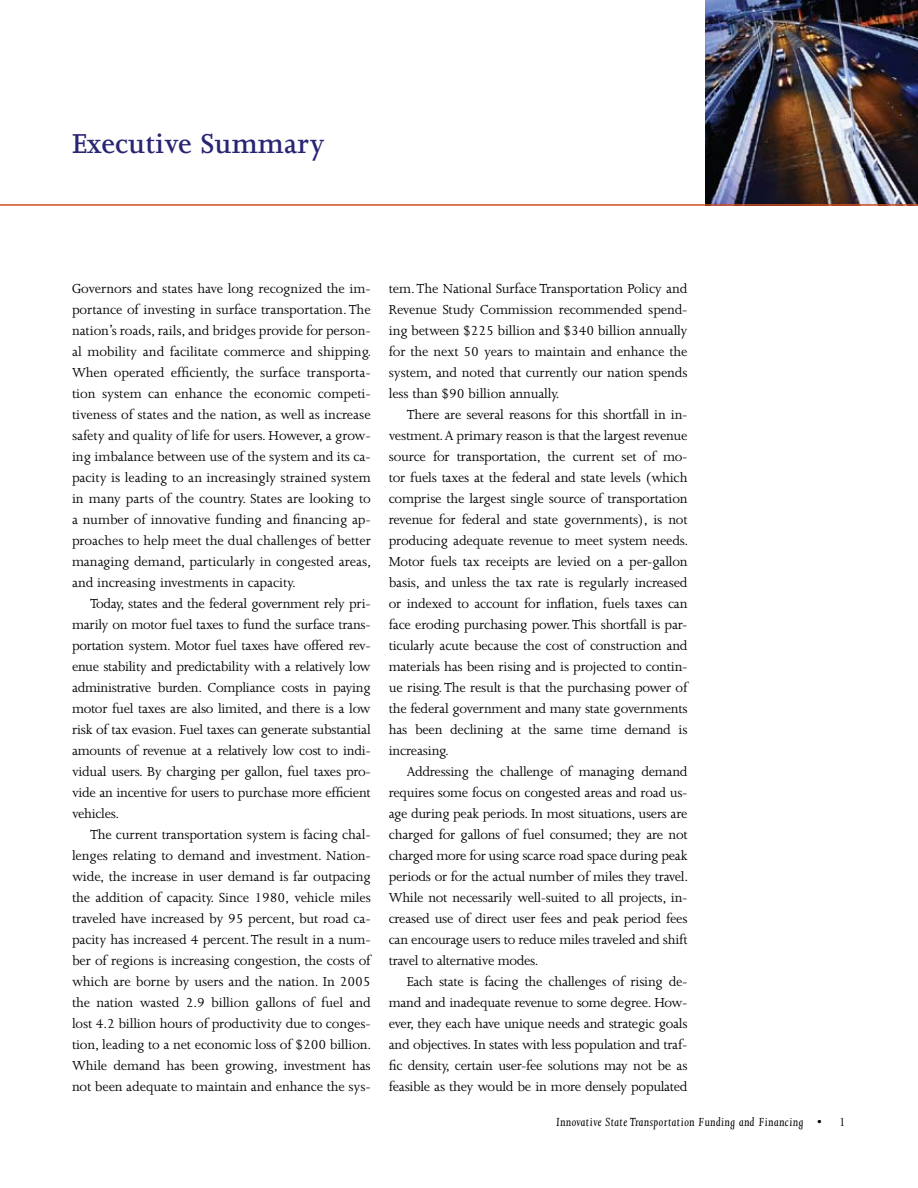
<style>
.page{position:relative;width:918px;height:1188px;background:#fff}
.page>*{position:absolute;margin:0;border:0;box-sizing:border-box;transform-origin:0 0}
.t1{font:600 31.5px "Joanna";color:#282572}
.t2{font:15px/21px "Joanna";letter-spacing:-.015em;color:#000;text-align:justify}
.t3{font:italic 13.5px "Joanna";letter-spacing:.03em;color:#000}
.t4{font:13.5px "Joanna";color:#000}
.s1{font-style:normal}
</style>
<div class="page">
<img style="left:706px;top:0;width:212px;height:204px">
<hr style="left:0;top:204px;width:918px;height:2px;background:#d14e1d">
<h1 class="t1" style="left:72px;top:127px;width:254px">Executive Summary</h1>
<p class="t2" style="left:72px;top:278px;width:301px">Governors and states have long recognized the im&shy;portance of investing in surface transportation. The nation’s roads, rails, and bridges provide for person&shy;al mobility and facilitate commerce and shipping.<br>When operated efficiently, the surface transporta&shy;tion system can enhance the economic competi&shy;tiveness of states and the nation, as well as increase safety and quality of life for users. However, a grow&shy;ing imbalance between use of the system and its ca&shy;pacity is leading to an increasingly strained system in many parts of the country. States are looking to a number of innovative funding and financing ap&shy;proaches to help meet the dual challenges of better managing demand, particularly in congested areas, and increasing investments in capacity.</p>
<p class="t2" style="left:72px;top:593px;width:300px;text-indent:18px">Today, states and the federal government rely pri&shy;marily on motor fuel taxes to fund the surface trans&shy;portation system. Motor fuel taxes have offered rev&shy;enue stability and predictability with a relatively low administrative burden. Compliance costs in paying motor fuel taxes are also limited, and there is a low risk of tax evasion. Fuel taxes can generate substantial amounts of revenue at a relatively low cost to indi&shy;vidual users. By charging per gallon, fuel taxes pro&shy;vide an incentive for users to purchase more efficient vehicles.</p>
<p class="t2" style="left:72px;top:824px;width:301px;text-indent:18px">The current transportation system is facing chal&shy;lenges relating to demand and investment. Nation&shy;wide, the increase in user demand is far outpacing the addition of capacity. Since 1980, vehicle miles traveled have increased by 95 percent, but road ca&shy;pacity has increased 4 percent. The result in a num&shy;ber of regions is increasing congestion, the costs of which are borne by users and the nation. In 2005 the nation wasted 2.9 billion gallons of fuel and lost 4.2 billion hours of productivity due to conges&shy;tion, leading to a net economic loss of $200 billion.<br>While demand has been growing, investment has not been adequate to maintain and enhance the sys-</p>
<p class="t2" style="left:389px;top:278px;width:300px">tem. The National Surface Transportation Policy and Revenue Study Commission recommended spend&shy;ing between $225 billion and $340 billion annually for the next 50 years to maintain and enhance the system, and noted that currently our nation spends less than $90 billion annually.</p>
<p class="t2" style="left:389px;top:404px;width:301px;text-indent:18px">There are several reasons for this shortfall in in&shy;vestment. A primary reason is that the largest revenue source for transportation, the current set of mo&shy;tor fuels taxes at the federal and state levels (which comprise the largest single source of transportation revenue for federal and state governments), is not producing adequate revenue to meet system needs.<br>Motor fuels tax receipts are levied on a per-gallon basis, and unless the tax rate is regularly increased or indexed to account for inflation, fuels taxes can face eroding purchasing power. This shortfall is par&shy;ticularly acute because the cost of construction and materials has been rising and is projected to contin&shy;ue rising. The result is that the purchasing power of the federal government and many state governments has been declining at the same time demand is increasing.</p>
<p class="t2" style="left:389px;top:761px;width:301px;text-indent:18px">Addressing the challenge of managing demand requires some focus on congested areas and road us&shy;age during peak periods. In most situations, users are charged for gallons of fuel consumed; they are not charged more for using scarce road space during peak periods or for the actual number of miles they travel.<br>While not necessarily well-suited to all projects, in&shy;creased use of direct user fees and peak period fees can encourage users to reduce miles traveled and shift travel to alternative modes.</p>
<p class="t2" style="left:389px;top:971px;width:300px;text-indent:18px">Each state is facing the challenges of rising de&shy;mand and inadequate revenue to some degree. How&shy;ever, they each have unique needs and strategic goals and objectives. In states with less population and traf&shy;fic density, certain user-fee solutions may not be as feasible as they would be in more densely populated</p>
<p class="t3" style="left:556px;top:1115px;width:267px">Innovative State Transportation Funding and Financing <span class="s1">•</span></p>
<p class="t4" style="left:839px;top:1115px;width:9px">1</p>
</div>
